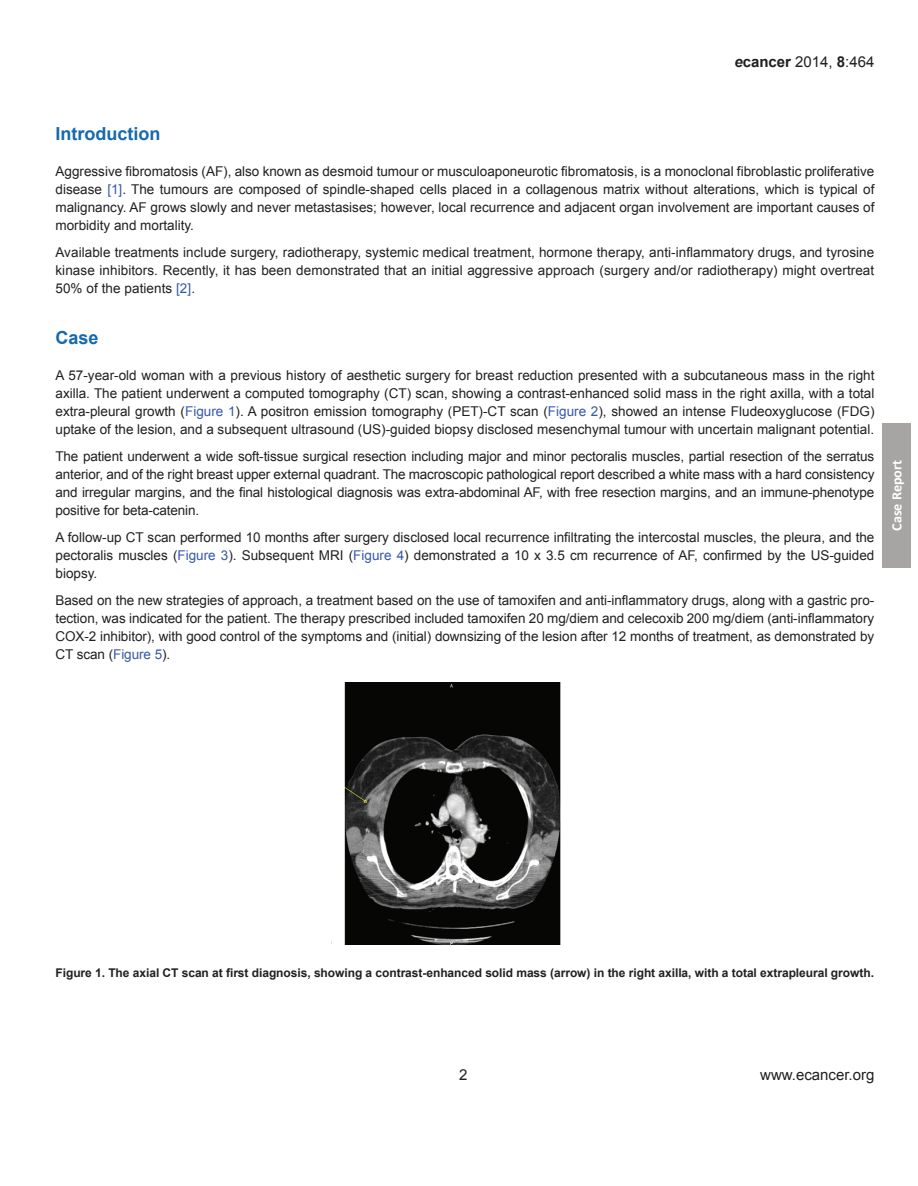
<style>
.page{position:relative;width:918px;height:1186px;background:#fff}
.page>*{position:absolute;margin:0;border:0;box-sizing:border-box;transform-origin:0 0}
.t1{font:700 18px "Arial";color:#1569ad}
.t2{font:15px "Arial";color:#231f20}
.t3{font:700 14.25px "Calibri";color:#fff}
.t4{font:13.5px/18px "Arial";color:#231f20;text-align:justify}
.t5{font:700 12px "Arial";letter-spacing:-.005em;color:#231f20}
.s1{font-weight:700;font-style:italic}
.s2{font-weight:700}
.s3{color:#3759a7}
</style>
<div class="page">
<div style="left:882px;top:423px;width:29px;height:144px;background:#a7a5a4"></div>
<img style="left:344px;top:682px;width:217px;height:263px">
<p class="t2" style="left:734px;top:52px;width:142px"><span class="s1">e</span><span class="s2">cancer</span> 2014, <span class="s2">8</span>:464</p>
<h1 class="t1" style="left:56px;top:122px;width:106px">Introduction</h1>
<p class="t4" style="left:56px;top:163px;width:821px">Aggressive fibromatosis (AF), also known as desmoid tumour or musculoaponeurotic fibromatosis, is a monoclonal fibroblastic proliferative disease <span class="s3">[1]</span>. The tumours are composed of spindle-shaped cells placed in a collagenous matrix without alterations, which is typical of malignancy. AF grows slowly and never metastasises; however, local recurrence and adjacent organ involvement are important causes of morbidity and mortality.</p>
<p class="t4" style="left:56px;top:244px;width:820px">Available treatments include surgery, radiotherapy, systemic medical treatment, hormone therapy, anti-inflammatory drugs, and tyrosine kinase inhibitors. Recently, it has been demonstrated that an initial aggressive approach (surgery and/or radiotherapy) might overtreat 50% of the patients <span class="s3">[2]</span>.</p>
<h1 class="t1" style="left:56px;top:326px;width:45px">Case</h1>
<p class="t4" style="left:56px;top:367px;width:821px">A 57-year-old woman with a previous history of aesthetic surgery for breast reduction presented with a subcutaneous mass in the right axilla. The patient underwent a computed tomography (CT) scan, showing a contrast-enhanced solid mass in the right axilla, with a total extra-pleural growth (<span class="s3">Figure 1</span>). A positron emission tomography (PET)-CT scan (<span class="s3">Figure 2</span>), showed an intense Fludeoxyglucose (FDG) uptake of the lesion, and a subsequent ultrasound (US)-guided biopsy disclosed mesenchymal tumour with uncertain malignant potential.</p>
<p class="t4" style="left:56px;top:448px;width:820px">The patient underwent a wide soft-tissue surgical resection including major and minor pectoralis muscles, partial resection of the serratus anterior, and of the right breast upper external quadrant. The macroscopic pathological report described a white mass with a hard consistency and irregular margins, and the final histological diagnosis was extra-abdominal AF, with free resection margins, and an immune-phenotype positive for beta-catenin.</p>
<p class="t4" style="left:56px;top:529px;width:820px">A follow-up CT scan performed 10 months after surgery disclosed local recurrence infiltrating the intercostal muscles, the pleura, and the pectoralis muscles (<span class="s3">Figure 3</span>). Subsequent MRI (<span class="s3">Figure 4</span>) demonstrated a 10 x 3.5 cm recurrence of AF, confirmed by the US-guided biopsy.</p>
<p class="t4" style="left:56px;top:592px;width:820px">Based on the new strategies of approach, a treatment based on the use of tamoxifen and anti-inflammatory drugs, along with a gastric pro&shy;tection, was indicated for the patient. The therapy prescribed included tamoxifen 20 mg/diem and celecoxib 200 mg/diem (anti-inflammatory COX-2 inhibitor), with good control of the symptoms and (initial) downsizing of the lesion after 12 months of treatment, as demonstrated by CT scan (<span class="s3">Figure 5</span>).</p>
<p class="t3" style="left:888px;top:531px;width:72px;rotate:-90deg">Case Report</p>
<p class="t5" style="left:56px;top:965px;width:820px">Figure 1. The axial CT scan at first diagnosis, showing a contrast-enhanced solid mass (arrow) in the right axilla, with a total extrapleural growth.</p>
<p class="t2" style="left:459px;top:1065px;width:10px">2</p>
<p class="t2" style="left:760px;top:1065px;width:116px">www.ecancer.org</p>
</div>
